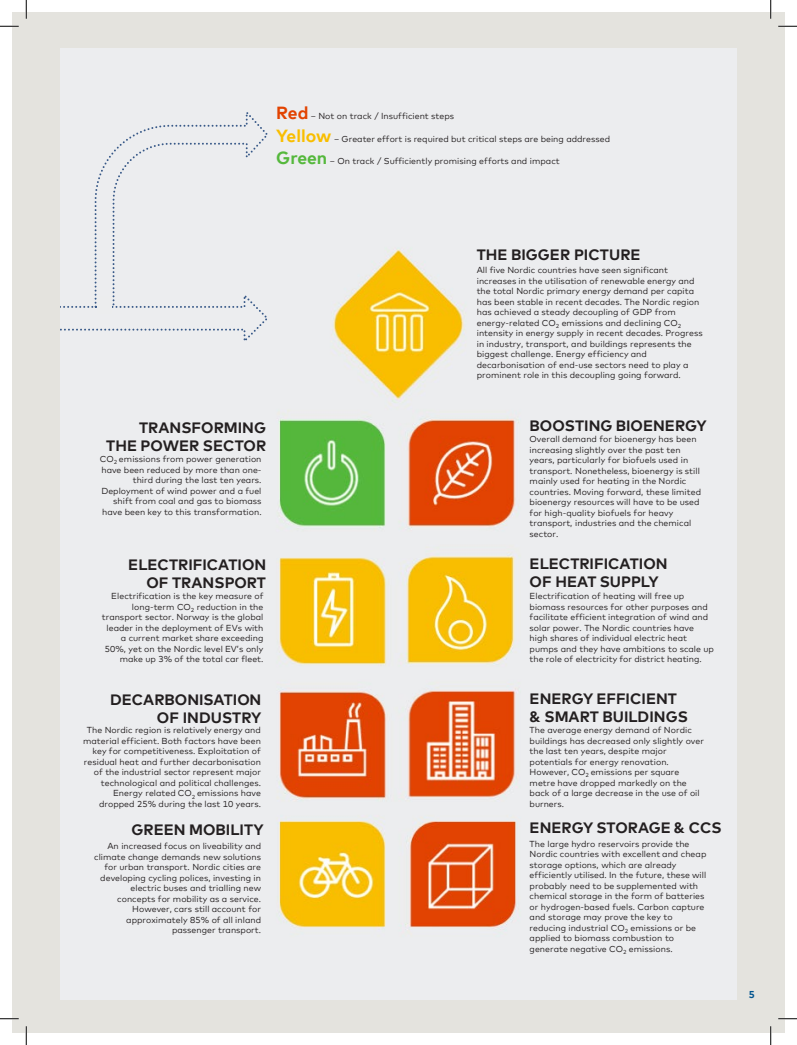
<style>
.page{position:relative;width:797px;height:1045px;background:#fff}
.page>*{position:absolute;margin:0;border:0;box-sizing:border-box;transform-origin:0 0}
.t1{font:700 15px/18px "Mark Offc Pro";letter-spacing:.005em;color:#231f20;text-align:right}
.Bold___Punkt_22_24{font:700 10px "Mark Offc Pro";color:#00548f}
.t2{font:8.75px/10.5px "Mark Offc Pro";letter-spacing:.005em;color:#231f20}
.s1{font-weight:700;font-size:17.5px;color:#e24301}
.s2{font-weight:700;font-size:17.5px;color:#f9be00}
.s3{font-weight:700;font-size:17.5px;color:#55b83c}
</style>
<div class="page">
<div style="left:12px;top:12px;width:773px;height:1021px;background:#e4e3de"></div>
<img style="left:61px;top:49px;width:675px;height:950px">
<div style="left:61px;top:291px;width:209px;height:55px;background:#ecedef"></div>
<div style="left:94px;top:107px;width:176px;height:202px;background:#ecedef"></div>
<div style="left:97px;top:296px;width:15px;height:18px;background:#ecedee"></div>
<svg style="left:0;top:25px;width:19px;height:2px"></svg>
<svg style="left:778px;top:25px;width:19px;height:2px"></svg>
<svg style="left:0;top:1018px;width:19px;height:1px"></svg>
<svg style="left:778px;top:1018px;width:19px;height:1px"></svg>
<svg style="left:25px;top:0;width:2px;height:19px"></svg>
<svg style="left:25px;top:1026px;width:2px;height:19px"></svg>
<svg style="left:770px;top:0;width:1px;height:19px"></svg>
<svg style="left:770px;top:1026px;width:1px;height:19px"></svg>
<p class="t2" style="left:276px;top:110px;width:179px"><span class="s1">Red</span> – Not on track / Insufficient steps</p>
<p class="t2" style="left:276px;top:133px;width:335px"><span class="s2">Yellow</span> – Greater effort is required but critical steps are being addressed</p>
<p class="t2" style="left:276px;top:155px;width:285px"><span class="s3">Green</span> – On track / Sufficiently promising efforts and impact</p>
<p class="t1" style="left:106px;top:417px;width:161px">TRANSFORMING<br>THE POWER SECTOR</p>
<p class="t2" style="left:100px;top:453px;width:163px;text-align:right">CO<sub>2</sub> emissions from power generation have been reduced by more than one&shy;third during the last ten years.<br>Deployment of wind power and a fuel shift from coal and gas to biomass have been key to this transformation.</p>
<p class="t1" style="left:128px;top:554px;width:139px">ELECTRIFICATION<br>OF TRANSPORT</p>
<p class="t2" style="left:102px;top:590px;width:163px;text-align:right">Electrification is the key measure of long-term CO<sub>2</sub> reduction in the transport sector. Norway is the global leader in the deployment of EVs with a current market share exceeding 50%, yet on the Nordic level EV’s only make up 3% of the total car fleet.</p>
<p class="t1" style="left:110px;top:689px;width:153px">DECARBONISATION<br>OF INDUSTRY</p>
<p class="t2" style="left:83px;top:724px;width:179px;text-align:right">The Nordic region is relatively energy and material efficient. Both factors have been key for competitiveness. Exploitation of residual heat and further decarbonisation of the industrial sector represent major technological and political challenges.<br>Energy related CO<sub>2</sub> emissions have dropped 25% during the last 10 years.</p>
<p class="t1" style="left:131px;top:819px;width:134px">GREEN MOBILITY</p>
<p class="t2" style="left:94px;top:840px;width:168px;text-align:right">An increased focus on liveability and climate change demands new solutions for urban transport. Nordic cities are developing cycling polices, investing in electric buses and trialling new concepts for mobility as a service.<br>However, cars still account for approximately 85% of all inland passenger transport.</p>
<p class="t1" style="left:477px;top:245px;width:165px">THE BIGGER PICTURE</p>
<p class="t2" style="left:477px;top:264px;width:227px">All five Nordic countries have seen significant increases in the utilisation of renewable energy and the total Nordic primary energy demand per capita has been stable in recent decades. The Nordic region has achieved a steady decoupling of GDP from energy-related CO<sub>2</sub> emissions and declining CO<sub>2 </sub>intensity in energy supply in recent decades. Progress in industry, transport, and buildings represents the biggest challenge. Energy efficiency and decarbonisation of end-use sectors need to play a prominent role in this decoupling going forward.</p>
<p class="t1" style="left:529px;top:415px;width:179px">BOOSTING BIOENERGY</p>
<p class="t2" style="left:529px;top:433px;width:173px">Overall demand for bioenergy has been increasing slightly over the past ten years, particularly for biofuels used in transport. Nonetheless, bioenergy is still mainly used for heating in the Nordic countries. Moving forward, these limited bioenergy resources will have to be used for high-quality biofuels for heavy transport, industries and the chemical sector.</p>
<p class="t1" style="left:529px;top:553px;width:139px;text-align:left">ELECTRIFICATION<br>OF HEAT SUPPLY</p>
<p class="t2" style="left:529px;top:590px;width:186px">Electrification of heating will free up biomass resources for other purposes and facilitate efficient integration of wind and solar power. The Nordic countries have high shares of individual electric heat pumps and they have ambitions to scale up the role of electricity for district heating.</p>
<p class="t1" style="left:529px;top:688px;width:160px;text-align:left">ENERGY EFFICIENT &amp; SMART BUILDINGS</p>
<p class="t2" style="left:529px;top:724px;width:176px">The average energy demand of Nordic buildings has decreased only slightly over the last ten years, despite major potentials for energy renovation.<br>However, CO<sub>2</sub> emissions per square metre have dropped markedly on the back of a large decrease in the use of oil burners.</p>
<p class="t1" style="left:529px;top:817px;width:193px">ENERGY STORAGE &amp; CCS</p>
<p class="t2" style="left:529px;top:837px;width:178px">The large hydro reservoirs provide the Nordic countries with excellent and cheap storage options, which are already efficiently utilised. In the future, these will probably need to be supplemented with chemical storage in the form of batteries or hydrogen-based fuels. Carbon capture and storage may prove the key to reducing industrial CO<sub>2</sub> emissions or be applied to biomass combustion to generate negative CO<sub>2</sub> emissions.</p>
<p class="Bold___Punkt_22_24" style="left:748px;top:986px;width:7px">5</p>
</div>
